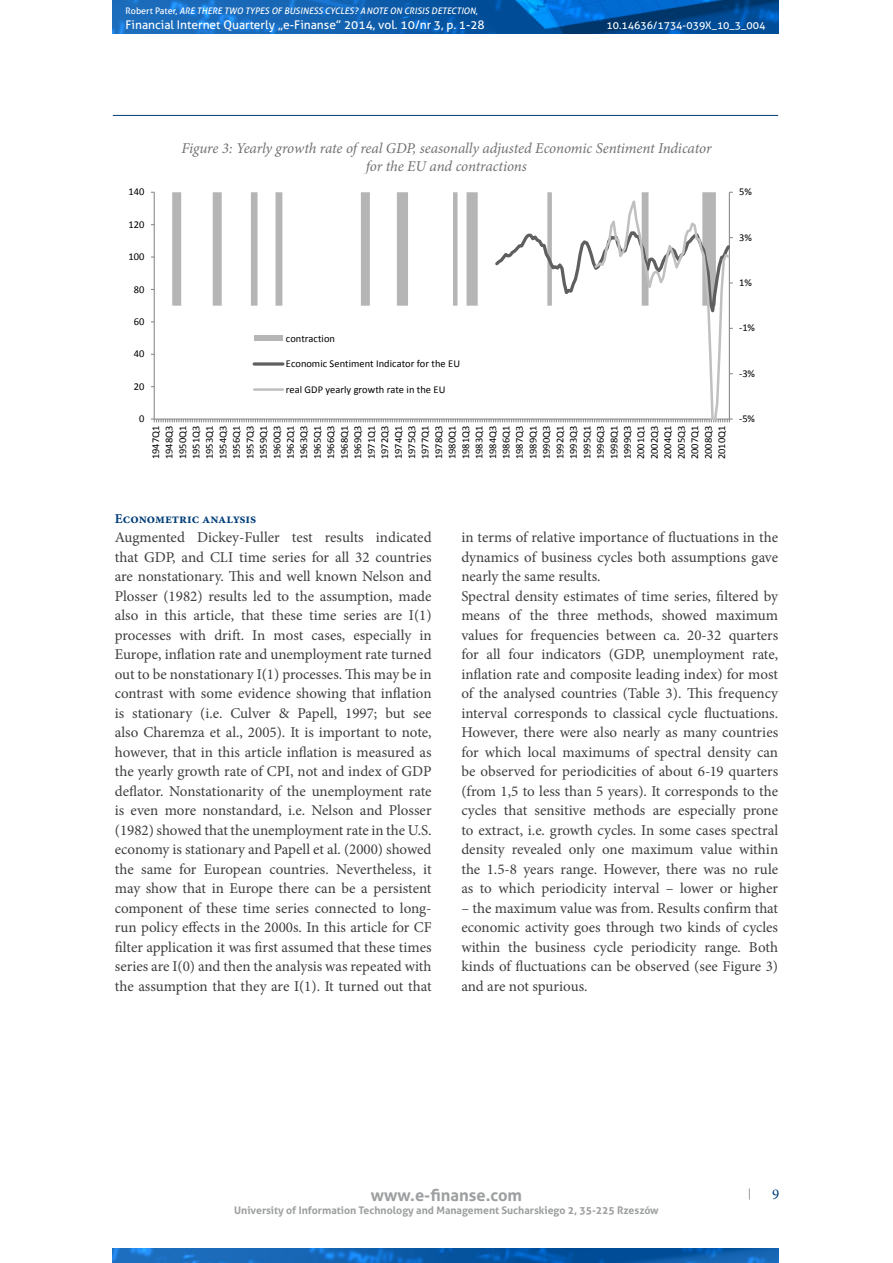
<style>
.page{position:relative;width:893px;height:1263px;background:#fff}
.page>*{position:absolute;margin:0;border:0;box-sizing:border-box;transform-origin:0 0}
.t1{font:700 16.5px "Aller";color:#9c9e9f}
.t2{font:15px/19.5px "Minion Pro";color:#3e3d40;text-align:justify}
.t3{font:italic 15px/18px "Minion Pro";letter-spacing:-.01em;color:#707172;text-align:center}
.t4{font:15px "Minion Pro";color:#003d78}
.t5{font:700 13.5px "Minion Pro";color:#003d78}
.t6{font:12px "Aller";color:#fff}
.t7{font:10.5px/13.5px "Calibri";letter-spacing:.005em;color:#000;text-align:justify}
.t8{font:700 10.5px "Aller";color:#9c9e9f}
.t9{font:10.5px "Aller";color:#fff}
.t10{font:italic 9px "Aller";color:#fff}
.s1{font-style:normal}
</style>
<div class="page">
<img style="left:113px;top:0;width:665px;height:33px">
<img style="left:113px;top:1248px;width:665px;height:15px">
<hr style="left:113px;top:115px;width:665px;height:1px;background:#003d78">
<svg style="left:151px;top:192px;width:582px;height:230px"></svg>
<div style="left:254px;top:336px;width:29px;height:5px;background:#b5b5b5"></div>
<svg style="left:254px;top:362px;width:29px;height:4px"></svg>
<hr style="left:254px;top:388px;width:29px;height:3px;background:#c1c0c1">
<p class="t10" style="left:126px;top:5px;width:354px"><span class="s1">Robert Pater,</span> ARE THERE TWO TYPES OF BUSINESS CYCLES? A NOTE ON CRISIS DETECTION<span class="s1">,</span></p>
<p class="t6" style="left:126px;top:17px;width:361px">Financial Internet Quarterly „e-Finanse” 2014, vol. 10/nr 3, p. 1-28</p>
<p class="t9" style="left:606px;top:19px;width:160px">10.14636/1734-039X_10_3_004</p>
<p class="t7" style="left:129px;top:185px;width:17px">140</p>
<p class="t3" style="left:181px;top:140px;width:531px">Figure 3: Yearly growth rate of real GDP, seasonally adjusted Economic Sentiment Indicator for the EU and contractions</p>
<p class="t7" style="left:129px;top:218px;width:17px">120</p>
<p class="t7" style="left:129px;top:250px;width:17px">100</p>
<p class="t7" style="left:134px;top:282px;width:12px">80</p>
<p class="t7" style="left:134px;top:315px;width:12px">60</p>
<p class="t7" style="left:134px;top:347px;width:12px">40</p>
<p class="t7" style="left:134px;top:379px;width:12px">20</p>
<p class="t7" style="left:286px;top:331px;width:51px">contraction</p>
<p class="t7" style="left:286px;top:357px;width:176px">Economic Sentiment Indicator for the EU</p>
<p class="t7" style="left:286px;top:382px;width:161px">real GDP yearly growth rate in the EU</p>
<p class="t7" style="left:139px;top:412px;width:7px">0</p>
<p class="t7" style="left:149px;top:459px;width:35px;rotate:-90deg">1947Q1<br>1948Q3<br>1950Q1<br>1951Q3<br>1953Q1<br>1954Q3<br>1956Q1<br>1957Q3<br>1959Q1<br>1960Q3<br>1962Q1<br>1963Q3<br>1965Q1<br>1966Q3<br>1968Q1<br>1969Q3<br>1971Q1<br>1972Q3<br>1974Q1<br>1975Q3<br>1977Q1<br>1978Q3<br>1980Q1<br>1981Q3<br>1983Q1<br>1984Q3<br>1986Q1<br>1987Q3<br>1989Q1<br>1990Q3<br>1992Q1<br>1993Q3<br>1995Q1<br>1996Q3<br>1998Q1<br>1999Q3<br>2001Q1<br>2002Q3<br>2004Q1<br>2005Q3<br>2007Q1<br>2008Q3<br>2010Q1</p>
<p class="t7" style="left:739px;top:185px;width:14px">5%</p>
<p class="t7" style="left:739px;top:231px;width:14px">3%</p>
<p class="t7" style="left:739px;top:276px;width:14px">1%</p>
<p class="t7" style="left:739px;top:321px;width:17px">-1%</p>
<p class="t7" style="left:739px;top:367px;width:17px">-3%</p>
<p class="t7" style="left:739px;top:412px;width:17px">-5%</p>
<p class="t5" style="left:115px;top:509px;width:143px">Econometric analysis</p>
<p class="t2" style="left:115px;top:528px;width:318px">Augmented Dickey-Fuller test results indicated that GDP, and CLI time series for all 32 countries are nonstationary. This and well known Nelson and Plosser (1982) results led to the assumption, made also in this article, that these time series are I(1) processes with drift. In most cases, especially in Europe, inflation rate and unemployment rate turned out to be nonstationary I(1) processes. This may be in contrast with some evidence showing that inflation is stationary (i.e. Culver &amp; Papell, 1997; but see also Charemza et al., 2005). It is important to note, however, that in this article inflation is measured as the yearly growth rate of CPI, not and index of GDP deflator. Nonstationarity of the unemployment rate is even more nonstandard, i.e. Nelson and Plosser (1982) showed that the unemployment rate in the U.S. economy is stationary and Papell et al. (2000) showed the same for European countries. Nevertheless, it may show that in Europe there can be a persistent component of these time series connected to long&shy;run policy effects in the 2000s. In this article for CF filter application it was first assumed that these times series are I(0) and then the analysis was repeated with the assumption that they are I(1). It turned out that</p>
<p class="t2" style="left:461px;top:528px;width:318px;text-align:left">in terms of relative importance of fluctuations in the dynamics of business cycles both assumptions gave nearly the same results.<br>Spectral density estimates of time series, filtered by means of the three methods, showed maximum values for frequencies between ca. 20-32 quarters for all four indicators (GDP, unemployment rate, inflation rate and composite leading index) for most of the analysed countries (Table 3). This frequency interval corresponds to classical cycle fluctuations.<br>However, there were also nearly as many countries for which local maximums of spectral density can be observed for periodicities of about 6-19 quarters (from 1,5 to less than 5 years). It corresponds to the cycles that sensitive methods are especially prone to extract, i.e. growth cycles. In some cases spectral density revealed only one maximum value within the 1.5-8 years range. However, there was no rule as to which periodicity interval – lower or higher</p>
<p class="t2" style="left:461px;top:898px;width:318px">– the maximum value was from. Results confirm that economic activity goes through two kinds of cycles within the business cycle periodicity range. Both kinds of fluctuations can be observed (see Figure 3) and are not spurious.</p>
<p class="t1" style="left:371px;top:1184px;width:153px">www.e-finanse.com</p>
<p class="t8" style="left:234px;top:1204px;width:426px">University of Information Technology and Management Sucharskiego 2, 35-225 Rzeszów</p>
<p class="t4" style="left:772px;top:1184px;width:9px">9</p>
</div>
